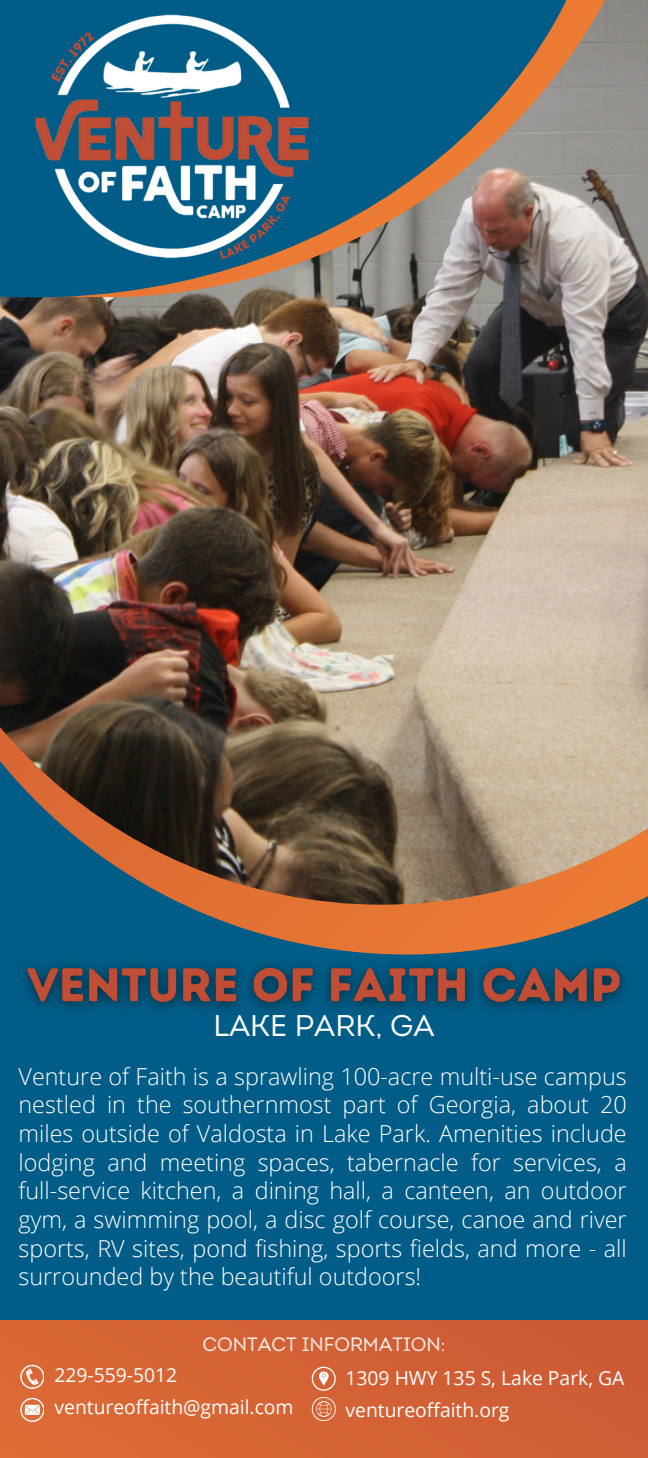
<style>
.page{position:relative;width:648px;height:1458px;background:#015d87}
.page>*{position:absolute;margin:0;border:0;box-sizing:border-box;transform-origin:0 0}
.t1{font:29.93px "Intro";color:#fff}
.t2{font:300 23.4px/28.8px "Open Sans";color:#fff;text-align:justify}
.t3{font:19.35px/32.2px "Open Sans";color:#fff}
.t4{font:19.35px "Intro Rust Book Base L";color:#fff}
</style>
<div class="page">
<svg style="left:185px;top:905px;width:445px;height:45px;fill:#e57434"></svg>
<img style="left:0;top:297px;width:648px;height:608px">
<svg style="left:608px;top:0;width:40px;height:297px;background:#938f8b"></svg>
<svg style="left:0;top:0;width:608px;height:297px"></svg>
<div style="left:0;top:1320px;width:648px;height:138px;background:#d46235"></div>
<svg style="left:312px;top:1367px;width:23px;height:23px"></svg>
<svg style="left:312px;top:1397px;width:23px;height:24px"></svg>
<svg style="left:20px;top:1365px;width:24px;height:23px"></svg>
<svg style="left:20px;top:1398px;width:24px;height:23px"></svg>
<img style="left:34px;top:0;width:275px;height:275px">
<img style="left:24px;top:950px;width:601px;height:60px">
<p class="t1" style="left:213px;top:1013px;width:223px">LAKE PARK, GA</p>
<p class="t2" style="left:19px;top:1061px;width:610px">Venture of Faith is a sprawling 100-acre multi-use campus nestled in the southernmost part of Georgia, about 20 miles outside of Valdosta in Lake Park. Amenities include lodging and meeting spaces, tabernacle for services, a full-service kitchen, a dining hall, a canteen, an outdoor gym, a swimming pool, a disc golf course, canoe and river sports, RV sites, pond fishing, sports fields, and more - all surrounded by the beautiful outdoors!</p>
<p class="t4" style="left:202px;top:1333px;width:245px">CONTACT INFORMATION:</p>
<h2 class="t3" style="left:55px;top:1358px;width:124px">229-559-5012</h2>
<h3 class="t3" style="left:55px;top:1390px;width:241px">ventureoffaith@gmail.com</h3>
<p class="t3" style="left:346px;top:1361px;width:280px">1309 HWY 135 S, Lake Park, GA ventureoffaith.org</p>
</div>
